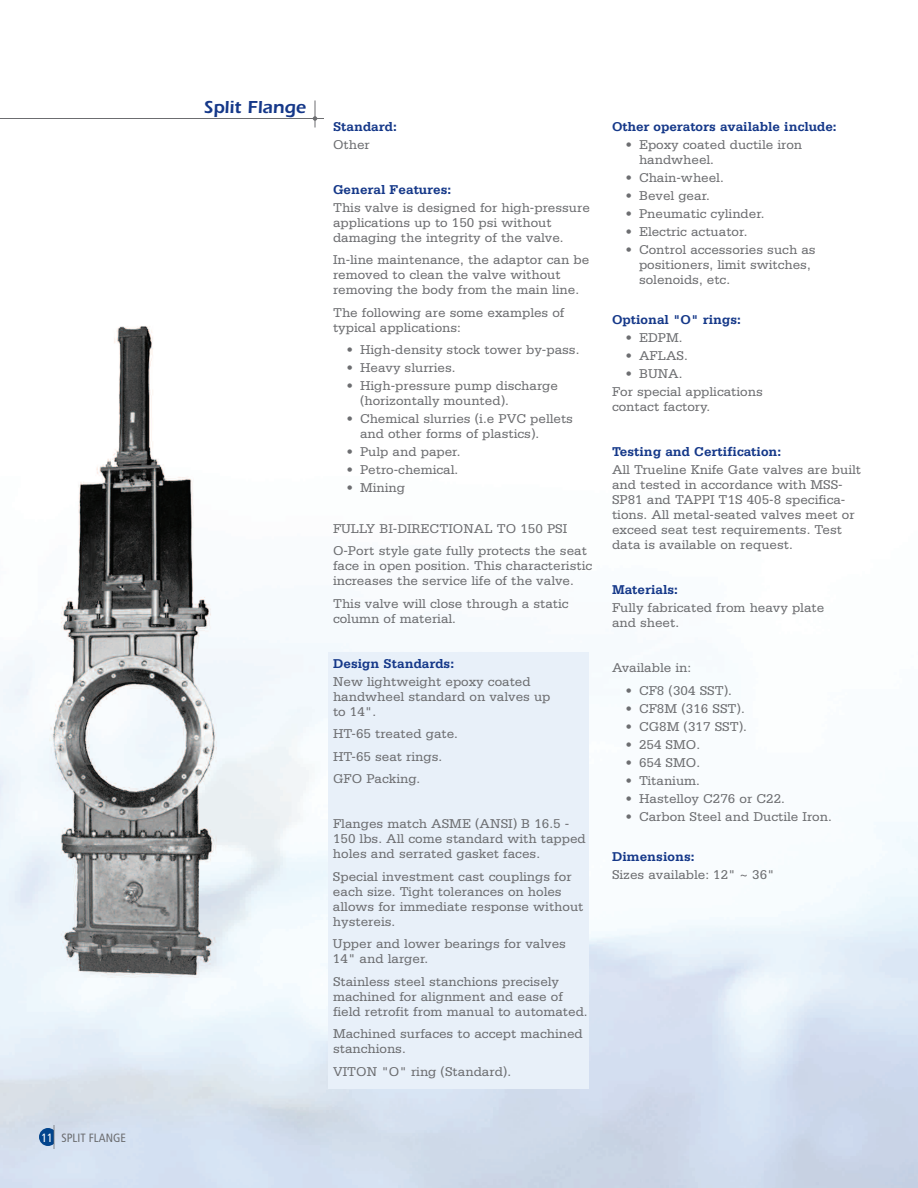
<style>
.page{position:relative;width:918px;height:1188px;background:#fff}
.page>*{position:absolute;margin:0;border:0;box-sizing:border-box;transform-origin:0 0}
.t1{font:600 18px "Itc Eras";color:#153889}
.t2{font:13.5px/15px "Serifa";color:#6c6d70}
.t3{font:700 13.5px "Serifa";color:#153889}
.t4{font:condensed 12px "Frutiger";color:#6c6d70}
.s1{color:#fff}
</style>
<div class="page">
<img style="left:0;top:117px;width:918px;height:1071px">
<svg style="left:39px;top:1125px;width:16px;height:24px"></svg>
<div style="left:328px;top:652px;width:262px;height:437px;background:#e8f0f9"></div>
<hr style="left:0;top:118px;width:324px;height:1px;background:#6c6d70">
<svg style="left:313px;top:100px;width:4px;height:28px"></svg>
<p class="t4" style="left:41px;top:1133px;width:86px"><span class="s1">11</span> SPLIT FLANGE</p>
<h1 class="t1" style="left:204px;top:101px;width:104px">Split Flange</h1>
<p class="t3" style="left:333px;top:122px;width:65px">Standard:</p>
<p class="t2" style="left:333px;top:138px;width:38px">Other</p>
<p class="t3" style="left:333px;top:185px;width:120px">General Features:</p>
<p class="t2" style="left:333px;top:201px;width:258px">This valve is designed for high-pressure applications up to 150 psi without damaging the integrity of the valve.</p>
<p class="t2" style="left:333px;top:253px;width:258px">In-line maintenance, the adaptor can be removed to clean the valve without removing the body from the main line.</p>
<p class="t2" style="left:333px;top:306px;width:233px">The following are some examples of typical applications:</p>
<p class="t2" style="left:346px;top:343px;width:234px">• High-density stock tower by-pass.</p>
<p class="t2" style="left:346px;top:361px;width:111px">• Heavy slurries.</p>
<p class="t2" style="left:360px;top:379px;width:200px;text-indent:-14px">• High-pressure pump discharge (horizontally mounted).</p>
<p class="t2" style="left:360px;top:412px;width:215px;text-indent:-14px">• Chemical slurries (i.e PVC pellets and other forms of plastics).</p>
<p class="t2" style="left:346px;top:445px;width:116px">• Pulp and paper.</p>
<p class="t2" style="left:346px;top:463px;width:113px">• Petro-chemical.</p>
<p class="t2" style="left:346px;top:481px;width:60px">• Mining</p>
<p class="t2" style="left:333px;top:518px;width:255px;line-height:22.5px">FULLY BI-DIRECTIONAL TO 150 PSI<br>O-Port style gate fully protects the seat</p>
<p class="t2" style="left:333px;top:559px;width:261px">face in open position. This characteristic increases the service life of the valve.</p>
<p class="t2" style="left:333px;top:597px;width:237px">This valve will close through a static column of material.</p>
<p class="t3" style="left:333px;top:659px;width:123px">Design Standards:</p>
<p class="t2" style="left:333px;top:675px;width:219px">New lightweight epoxy coated handwheel standard on valves up to 14".</p>
<p class="t2" style="left:333px;top:724px;width:127px;line-height:22.5px">HT-65 treated gate.<br>HT-65 seat rings.<br>GFO Packing.</p>
<p class="t2" style="left:333px;top:817px;width:254px">Flanges match ASME (ANSI) B 16.5 -<br>150 lbs. All come standard with tapped holes and serrated gasket faces.</p>
<p class="t2" style="left:333px;top:870px;width:252px">Special investment cast couplings for each size. Tight tolerances on holes allows for immediate response without hystereis.</p>
<p class="t2" style="left:333px;top:937px;width:234px">Upper and lower bearings for valves<br>14" and larger.</p>
<p class="t2" style="left:333px;top:975px;width:256px">Stainless steel stanchions precisely machined for alignment and ease of field retrofit from manual to automated.</p>
<p class="t2" style="left:333px;top:1027px;width:251px">Machined surfaces to accept machined stanchions.</p>
<p class="t2" style="left:333px;top:1065px;width:180px">VITON "O" ring (Standard).</p>
<p class="t3" style="left:612px;top:122px;width:226px">Other operators available include:</p>
<p class="t2" style="left:639px;top:138px;width:165px;text-indent:-14px">• Epoxy coated ductile iron handwheel.</p>
<p class="t2" style="left:626px;top:171px;width:100px">• Chain-wheel.</p>
<p class="t2" style="left:626px;top:189px;width:86px">• Bevel gear.</p>
<p class="t2" style="left:626px;top:207px;width:141px">• Pneumatic cylinder.</p>
<p class="t2" style="left:626px;top:225px;width:123px">• Electric actuator.</p>
<p class="t2" style="left:639px;top:243px;width:178px;text-indent:-14px">• Control accessories such as positioners, limit switches, solenoids, etc.</p>
<p class="t3" style="left:612px;top:315px;width:131px">Optional "O" rings:</p>
<p class="t2" style="left:626px;top:331px;width:58px">• EDPM.</p>
<p class="t2" style="left:626px;top:349px;width:64px">• AFLAS.</p>
<p class="t2" style="left:612px;top:366px;width:152px;line-height:18px;text-indent:14px">• BUNA.<br>For special applications</p>
<p class="t2" style="left:612px;top:400px;width:100px">contact factory.</p>
<p class="t3" style="left:612px;top:447px;width:171px">Testing and Certification:</p>
<p class="t2" style="left:612px;top:463px;width:251px">All Trueline Knife Gate valves are built and tested in accordance with MSS-SP81 and TAPPI T1S 405-8 specifica&shy;tions. All metal-seated valves meet or exceed seat test requirements. Test data is available on request.</p>
<p class="t3" style="left:612px;top:585px;width:68px">Materials:</p>
<p class="t2" style="left:612px;top:601px;width:214px">Fully fabricated from heavy plate and sheet.</p>
<p class="t2" style="left:612px;top:661px;width:81px">Available in:</p>
<p class="t2" style="left:626px;top:684px;width:108px">• CF8 (304 SST).</p>
<p class="t2" style="left:626px;top:702px;width:121px">• CF8M (316 SST).</p>
<p class="t2" style="left:626px;top:720px;width:123px">• CG8M (317 SST).</p>
<p class="t2" style="left:626px;top:738px;width:76px">• 254 SMO.</p>
<p class="t2" style="left:626px;top:756px;width:76px">• 654 SMO.</p>
<p class="t2" style="left:626px;top:774px;width:76px">• Titanium.</p>
<p class="t2" style="left:626px;top:792px;width:161px">• Hastelloy C276 or C22.</p>
<p class="t2" style="left:626px;top:810px;width:208px">• Carbon Steel and Ductile Iron.</p>
<p class="t3" style="left:612px;top:852px;width:84px">Dimensions:</p>
<p class="t2" style="left:612px;top:868px;width:164px">Sizes available: 12" ~ 36"</p>
</div>
